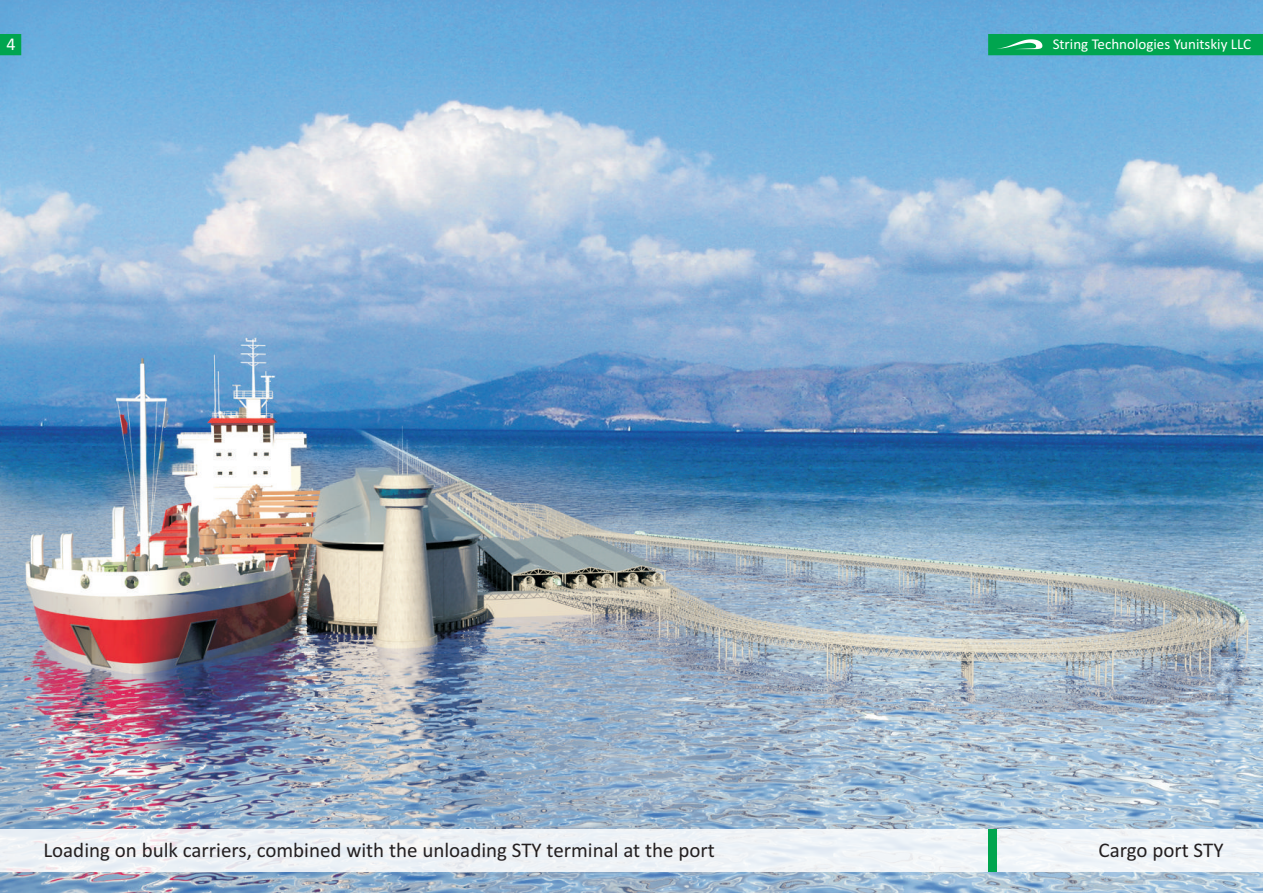
<style>
.page{position:relative;width:1263px;height:893px;background:#fff}
.page>*{position:absolute;margin:0;border:0;box-sizing:border-box;transform-origin:0 0}
.t1{font:21px "Calibri";color:#231f20}
.t2{font:18px "Calibri";color:#fff}
.t3{font:15px "Calibri";color:#fff}
</style>
<div class="page">
<img style="left:0;top:0;width:1263px;height:893px">
<div style="left:0;top:34px;width:21px;height:21px;background:#00a54f"></div>
<div style="left:0;top:829px;width:1263px;height:43px;background:#eff3f7"></div>
<div style="left:988px;top:34px;width:275px;height:21px;background:#00a54f"></div>
<svg style="left:997px;top:39px;width:45px;height:10px"></svg>
<div style="left:988px;top:829px;width:9px;height:43px;background:#00a54f"></div>
<p class="t2" style="left:7px;top:37px;width:11px">4</p>
<p class="t1" style="left:43px;top:841px;width:673px">Loading on bulk carriers, combined with the unloading STY terminal at the port</p>
<p class="t3" style="left:1053px;top:38px;width:200px">String Technologies Yunitskiy LLC</p>
<p class="t1" style="left:1098px;top:841px;width:127px">Cargo port STY</p>
</div>
